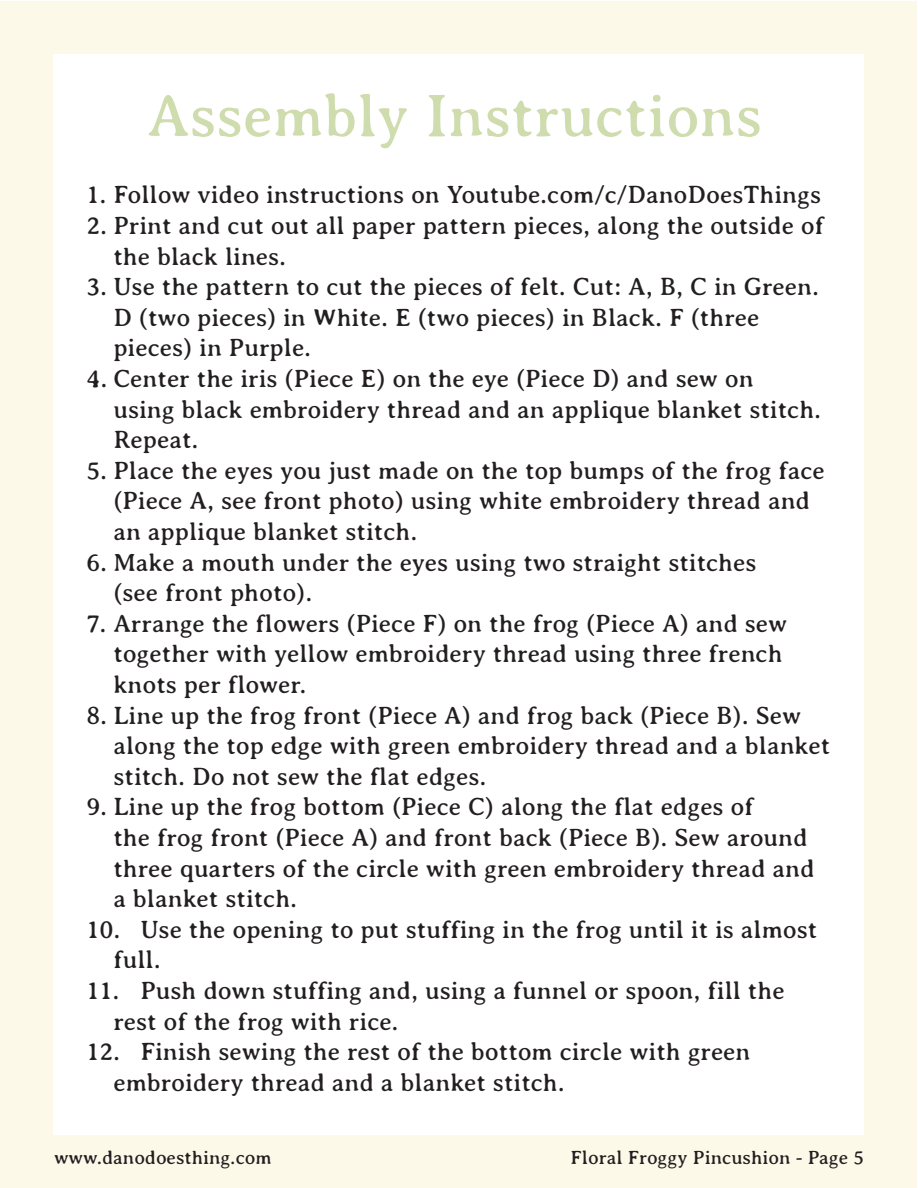
<style>
.page{position:relative;width:918px;height:1188px;background:#fff}
.page>*{position:absolute;margin:0;border:0;box-sizing:border-box;transform-origin:0 0}
.t1{font:61.5px "Averia Serif";color:#cedcae}
.t2{font:25.5px/30.6px "Averia Serif";color:#231f20}
.t3{font:19.5px "Averia Serif";color:#231f20}
</style>
<div class="page">
<div style="left:1px;top:1px;width:916px;height:52px;background:#fdf9e9"></div>
<div style="left:1px;top:1px;width:52px;height:1186px;background:#fdf9e9"></div>
<div style="left:1px;top:1135px;width:916px;height:52px;background:#fdf9e9"></div>
<div style="left:865px;top:1px;width:52px;height:1186px;background:#fdf9e9"></div>
<p class="t1" style="left:147px;top:82px;width:617px">Assembly Instructions</p>
<p class="t2" style="left:86px;top:180px;width:736px">1. Follow video instructions on Youtube.com/c/DanoDoesThings</p>
<p class="t2" style="left:113px;top:210px;width:712px;text-indent:-27px">2. Print and cut out all paper pattern pieces, along the outside of the black lines.</p>
<p class="t2" style="left:113px;top:272px;width:707px;text-indent:-27px">3. Use the pattern to cut the pieces of felt. Cut: A, B, C in Green.<br>D (two pieces) in White. E (two pieces) in Black. F (three pieces) in Purple.</p>
<p class="t2" style="left:113px;top:363px;width:709px;text-indent:-27px">4. Center the iris (Piece E) on the eye (Piece D) and sew on using black embroidery thread and an applique blanket stitch.<br>Repeat.</p>
<p class="t2" style="left:113px;top:455px;width:713px;text-indent:-27px">5. Place the eyes you just made on the top bumps of the frog face (Piece A, see front photo) using white embroidery thread and an applique blanket stitch.</p>
<p class="t2" style="left:113px;top:547px;width:645px;text-indent:-27px">6. Make a mouth under the eyes using two straight stitches (see front photo).</p>
<p class="t2" style="left:113px;top:608px;width:675px;text-indent:-27px">7. Arrange the flowers (Piece F) on the frog (Piece A) and sew together with yellow embroidery thread using three french knots per flower.</p>
<p class="t2" style="left:113px;top:700px;width:718px;text-indent:-27px">8. Line up the frog front (Piece A) and frog back (Piece B). Sew along the top edge with green embroidery thread and a blanket stitch. Do not sew the flat edges.</p>
<p class="t2" style="left:113px;top:792px;width:703px;text-indent:-27px">9. Line up the frog bottom (Piece C) along the flat edges of<br>the frog front (Piece A) and front back (Piece B). Sew around three quarters of the circle with green embroidery thread and a blanket stitch.</p>
<p class="t2" style="left:113px;top:914px;width:705px;text-indent:-27px">10. Use the opening to put stuffing in the frog until it is almost full.</p>
<p class="t2" style="left:113px;top:975px;width:673px;text-indent:-27px">11. Push down stuffing and, using a funnel or spoon, fill the rest of the frog with rice.</p>
<p class="t2" style="left:113px;top:1037px;width:639px;text-indent:-27px">12. Finish sewing the rest of the bottom circle with green embroidery thread and a blanket stitch.</p>
<p class="t3" style="left:54px;top:1147px;width:219px">www.danodoesthing.com</p>
<p class="t3" style="left:571px;top:1147px;width:295px">Floral Froggy Pincushion - Page 5</p>
</div>
